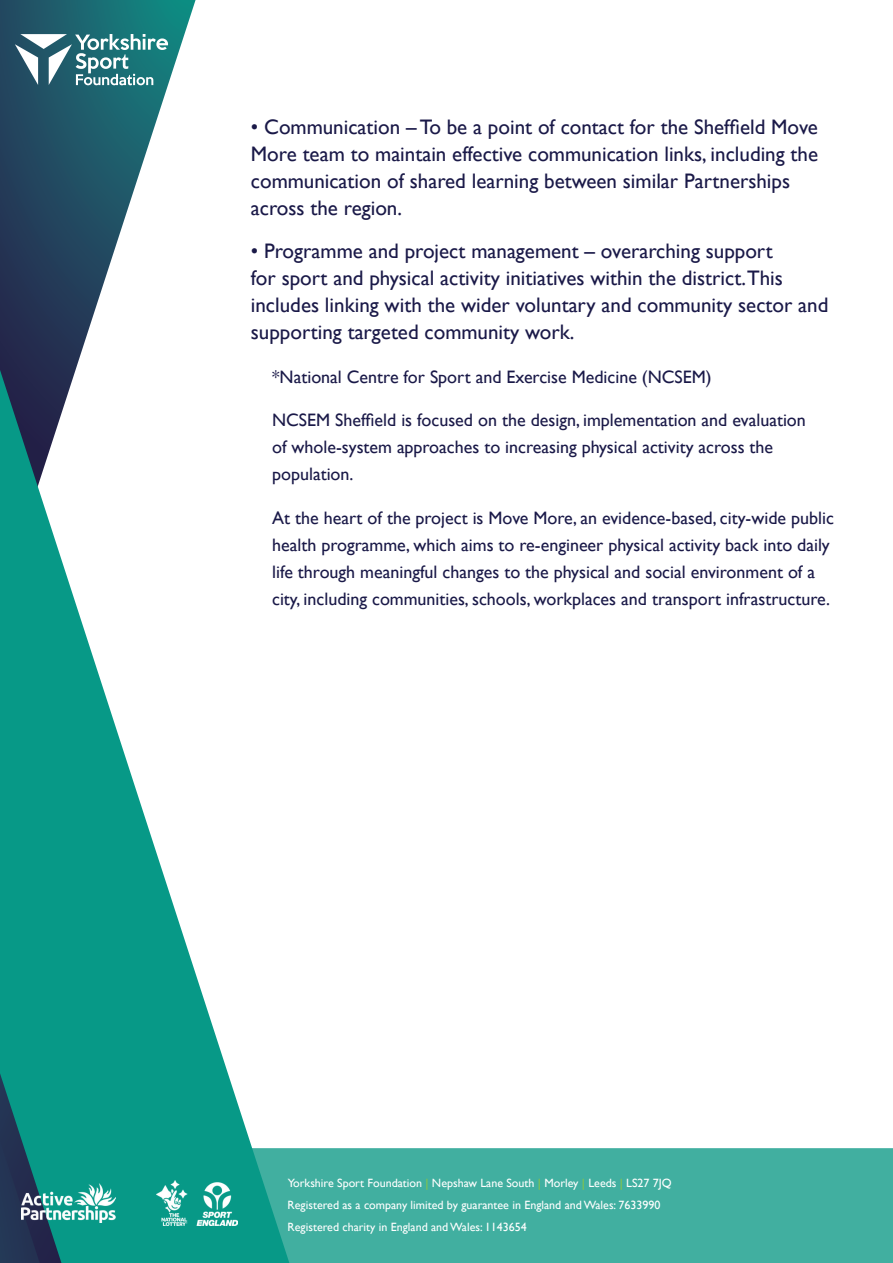
<style>
.page{position:relative;width:893px;height:1263px;background:#fff}
.page>*{position:absolute;margin:0;border:0;box-sizing:border-box;transform-origin:0 0}
.t1{font:21px/27px "Gill Sans";color:#1a1948}
.t2{font:18px/27px "Gill Sans";color:#1a1948}
.t3{font:12px/22px "Gill Sans";color:#fff}
.s1{color:#8dc63f}
</style>
<div class="page">
<div style="left:293px;top:1148px;width:600px;height:115px;background:#41afa0"></div>
<svg style="left:0;top:0;width:196px;height:36px;background:#216f77"></svg>
<svg style="left:0;top:36px;width:293px;height:1227px"></svg>
<svg style="left:0;top:1034px;width:66px;height:229px;background:#127072"></svg>
<img style="left:21px;top:1183px;width:95px;height:39px">
<img style="left:156px;top:1180px;width:81px;height:46px">
<svg style="left:15px;top:34px;width:153px;height:51px"></svg>
<p class="t1" style="left:251px;top:113px;width:569px">• Communication – To be a point of contact for the Sheffield Move More team to maintain effective communication links, including the communication of shared learning between similar Partnerships across the region.</p>
<p class="t1" style="left:251px;top:237px;width:579px">• Programme and project management – overarching support<br>for sport and physical activity initiatives within the district.This includes linking with the wider voluntary and community sector and supporting targeted community work.</p>
<p class="t2" style="left:272px;top:363px;width:441px">*National Centre for Sport and Exercise Medicine (NCSEM)</p>
<p class="t2" style="left:272px;top:406px;width:535px">NCSEM Sheffield is focused on the design, implementation and evaluation of whole-system approaches to increasing physical activity across the population.</p>
<p class="t2" style="left:272px;top:504px;width:563px">At the heart of the project is Move More, an evidence-based, city-wide public health programme, which aims to re-engineer physical activity back into daily life through meaningful changes to the physical and social environment of a city, including communities, schools, workplaces and transport infrastructure.</p>
<p class="t3" style="left:288px;top:1171px;width:386px">Yorkshire Sport Foundation <span class="s1">|</span> Nepshaw Lane South <span class="s1">|</span> Morley <span class="s1">|</span> Leeds <span class="s1">|</span> LS27 7JQ<br>Registered as a company limited by guarantee in England and Wales: 7633990<br>Registered charity in England and Wales: 1143654</p>
</div>
